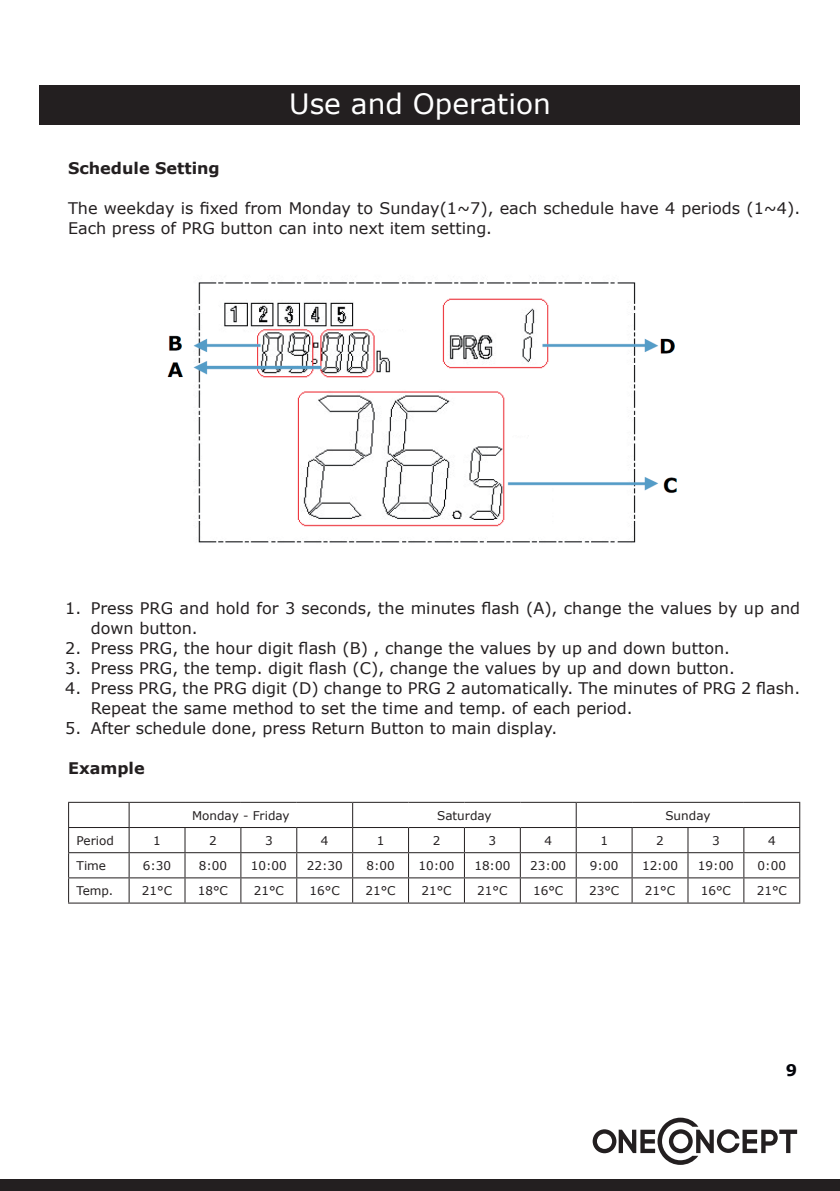
<style>
.page{position:relative;width:840px;height:1191px;background:#fff}
.page>*{position:absolute;margin:0;border:0;box-sizing:border-box;transform-origin:0 0}
.t1{font:28px "Verdana";color:#fff}
.t2{font:16px/20px "Verdana";color:#231f20}
.t3{font:700 16px "Verdana";color:#231f20}
.t4{font:700 16px "Verdana";color:#03040a}
.t5{font:12px "Verdana";color:#231f20}
</style>
<div class="page">
<svg style="left:0;top:1179px;width:1px;height:12px"></svg>
<div style="left:1px;top:1179px;width:838px;height:12px;background:#231f20"></div>
<svg style="left:592px;top:1117px;width:204px;height:47px"></svg>
<div style="left:40px;top:85px;width:759px;height:40px;background:#231f20"></div>
<hr style="left:68px;top:802px;width:61px;height:1px;background:#231f20">
<hr style="left:129px;top:802px;width:56px;height:1px;background:#231f20">
<hr style="left:185px;top:802px;width:56px;height:1px;background:#231f20">
<hr style="left:241px;top:802px;width:55px;height:1px;background:#231f20">
<hr style="left:296px;top:802px;width:56px;height:1px;background:#231f20">
<hr style="left:352px;top:802px;width:56px;height:1px;background:#231f20">
<hr style="left:408px;top:802px;width:56px;height:1px;background:#231f20">
<hr style="left:464px;top:802px;width:56px;height:1px;background:#231f20">
<hr style="left:520px;top:802px;width:56px;height:1px;background:#231f20">
<hr style="left:576px;top:802px;width:55px;height:1px;background:#231f20">
<hr style="left:631px;top:802px;width:56px;height:1px;background:#231f20">
<hr style="left:687px;top:802px;width:56px;height:1px;background:#231f20">
<hr style="left:743px;top:802px;width:56px;height:1px;background:#231f20">
<hr style="left:68px;top:827px;width:61px;height:1px;background:#231f20">
<hr style="left:129px;top:827px;width:56px;height:1px;background:#231f20">
<hr style="left:185px;top:827px;width:56px;height:1px;background:#231f20">
<hr style="left:241px;top:827px;width:55px;height:1px;background:#231f20">
<hr style="left:296px;top:827px;width:56px;height:1px;background:#231f20">
<hr style="left:352px;top:827px;width:56px;height:1px;background:#231f20">
<hr style="left:408px;top:827px;width:56px;height:1px;background:#231f20">
<hr style="left:464px;top:827px;width:56px;height:1px;background:#231f20">
<hr style="left:520px;top:827px;width:56px;height:1px;background:#231f20">
<hr style="left:576px;top:827px;width:55px;height:1px;background:#231f20">
<hr style="left:631px;top:827px;width:56px;height:1px;background:#231f20">
<hr style="left:687px;top:827px;width:56px;height:1px;background:#231f20">
<hr style="left:743px;top:827px;width:56px;height:1px;background:#231f20">
<hr style="left:68px;top:852px;width:61px;height:1px;background:#231f20">
<hr style="left:129px;top:852px;width:56px;height:1px;background:#231f20">
<hr style="left:185px;top:852px;width:56px;height:1px;background:#231f20">
<hr style="left:241px;top:852px;width:55px;height:1px;background:#231f20">
<hr style="left:296px;top:852px;width:56px;height:1px;background:#231f20">
<hr style="left:352px;top:852px;width:56px;height:1px;background:#231f20">
<hr style="left:408px;top:852px;width:56px;height:1px;background:#231f20">
<hr style="left:464px;top:852px;width:56px;height:1px;background:#231f20">
<hr style="left:520px;top:852px;width:56px;height:1px;background:#231f20">
<hr style="left:576px;top:852px;width:55px;height:1px;background:#231f20">
<hr style="left:631px;top:852px;width:56px;height:1px;background:#231f20">
<hr style="left:687px;top:852px;width:56px;height:1px;background:#231f20">
<hr style="left:743px;top:852px;width:56px;height:1px;background:#231f20">
<hr style="left:68px;top:877px;width:61px;height:1px;background:#231f20">
<svg style="left:68px;top:803px;width:1px;height:99px"></svg>
<hr style="left:129px;top:877px;width:56px;height:1px;background:#231f20">
<svg style="left:128px;top:803px;width:1px;height:99px"></svg>
<hr style="left:185px;top:877px;width:56px;height:1px;background:#231f20">
<svg style="left:184px;top:828px;width:1px;height:74px"></svg>
<hr style="left:241px;top:877px;width:55px;height:1px;background:#231f20">
<svg style="left:240px;top:828px;width:1px;height:74px"></svg>
<hr style="left:296px;top:877px;width:56px;height:1px;background:#231f20">
<svg style="left:296px;top:828px;width:1px;height:74px"></svg>
<hr style="left:352px;top:877px;width:56px;height:1px;background:#231f20">
<svg style="left:352px;top:803px;width:1px;height:99px"></svg>
<hr style="left:408px;top:877px;width:56px;height:1px;background:#231f20">
<svg style="left:408px;top:828px;width:1px;height:74px"></svg>
<hr style="left:464px;top:877px;width:56px;height:1px;background:#231f20">
<svg style="left:463px;top:828px;width:1px;height:74px"></svg>
<hr style="left:520px;top:877px;width:56px;height:1px;background:#231f20">
<svg style="left:519px;top:828px;width:1px;height:74px"></svg>
<hr style="left:576px;top:877px;width:55px;height:1px;background:#231f20">
<svg style="left:575px;top:803px;width:1px;height:99px"></svg>
<hr style="left:631px;top:877px;width:56px;height:1px;background:#231f20">
<svg style="left:631px;top:828px;width:1px;height:74px"></svg>
<hr style="left:687px;top:877px;width:56px;height:1px;background:#231f20">
<svg style="left:687px;top:828px;width:1px;height:74px"></svg>
<hr style="left:743px;top:877px;width:56px;height:1px;background:#231f20">
<svg style="left:743px;top:828px;width:1px;height:74px"></svg>
<hr style="left:68px;top:902px;width:61px;height:1px;background:#231f20">
<hr style="left:129px;top:902px;width:56px;height:1px;background:#231f20">
<hr style="left:185px;top:902px;width:56px;height:1px;background:#231f20">
<hr style="left:241px;top:902px;width:55px;height:1px;background:#231f20">
<hr style="left:296px;top:902px;width:56px;height:1px;background:#231f20">
<hr style="left:352px;top:902px;width:56px;height:1px;background:#231f20">
<hr style="left:408px;top:902px;width:56px;height:1px;background:#231f20">
<hr style="left:464px;top:902px;width:56px;height:1px;background:#231f20">
<hr style="left:520px;top:902px;width:56px;height:1px;background:#231f20">
<hr style="left:576px;top:902px;width:55px;height:1px;background:#231f20">
<hr style="left:631px;top:902px;width:56px;height:1px;background:#231f20">
<hr style="left:687px;top:902px;width:56px;height:1px;background:#231f20">
<hr style="left:743px;top:902px;width:56px;height:1px;background:#231f20">
<img style="left:167px;top:282px;width:510px;height:261px">
<h1 class="t1" style="left:289px;top:84px;width:263px">Use and Operation</h1>
<p class="t3" style="left:68px;top:156px;width:153px">Schedule Setting</p>
<p class="t2" style="left:68px;top:198px;width:733px">The weekday is fixed from Monday to Sunday(1~7), each schedule have 4 periods (1~4).<br>Each press of PRG button can into next item setting.</p>
<p class="t2" style="left:91px;top:598px;width:710px;text-indent:-26px">1. Press PRG and hold for 3 seconds, the minutes flash (A), change the values by up and down button.</p>
<p class="t2" style="left:65px;top:638px;width:666px">2. Press PRG, the hour digit flash (B) , change the values by up and down button.</p>
<p class="t2" style="left:65px;top:658px;width:670px">3. Press PRG, the temp. digit flash (C), change the values by up and down button.</p>
<p class="t2" style="left:91px;top:678px;width:710px;text-indent:-26px">4. Press PRG, the PRG digit (D) change to PRG 2 automatically. The minutes of PRG 2 flash.<br>Repeat the same method to set the time and temp. of each period.</p>
<p class="t2" style="left:65px;top:718px;width:493px">5. After schedule done, press Return Button to main display.</p>
<p class="t3" style="left:68px;top:756px;width:78px">Example</p>
<p class="t5" style="left:192px;top:807px;width:99px">Monday - Friday</p>
<p class="t5" style="left:437px;top:807px;width:56px">Saturday</p>
<p class="t5" style="left:665px;top:807px;width:47px">Sunday</p>
<p class="t5" style="left:77px;top:832px;width:39px">Period</p>
<p class="t5" style="left:153px;top:832px;width:9px">1</p>
<p class="t5" style="left:209px;top:832px;width:9px">2</p>
<p class="t5" style="left:265px;top:832px;width:9px">3</p>
<p class="t5" style="left:321px;top:832px;width:9px">4</p>
<p class="t5" style="left:376px;top:832px;width:9px">1</p>
<p class="t5" style="left:432px;top:832px;width:9px">2</p>
<p class="t5" style="left:488px;top:832px;width:9px">3</p>
<p class="t5" style="left:544px;top:832px;width:9px">4</p>
<p class="t5" style="left:600px;top:832px;width:9px">1</p>
<p class="t5" style="left:655px;top:832px;width:9px">2</p>
<p class="t5" style="left:711px;top:832px;width:9px">3</p>
<p class="t5" style="left:767px;top:832px;width:9px">4</p>
<p class="t5" style="left:77px;top:857px;width:31px">Time</p>
<p class="t5" style="left:143px;top:857px;width:30px">6:30</p>
<p class="t5" style="left:199px;top:857px;width:30px">8:00</p>
<p class="t5" style="left:251px;top:857px;width:37px">10:00</p>
<p class="t5" style="left:306px;top:857px;width:37px">22:30</p>
<p class="t5" style="left:366px;top:857px;width:30px">8:00</p>
<p class="t5" style="left:418px;top:857px;width:37px">10:00</p>
<p class="t5" style="left:474px;top:857px;width:37px">18:00</p>
<p class="t5" style="left:530px;top:857px;width:37px">23:00</p>
<p class="t5" style="left:589px;top:857px;width:30px">9:00</p>
<p class="t5" style="left:641px;top:857px;width:37px">12:00</p>
<p class="t5" style="left:697px;top:857px;width:37px">19:00</p>
<p class="t5" style="left:757px;top:857px;width:30px">0:00</p>
<p class="t5" style="left:77px;top:882px;width:38px">Temp.</p>
<p class="t5" style="left:142px;top:882px;width:32px">21°C</p>
<p class="t5" style="left:198px;top:882px;width:32px">18°C</p>
<p class="t5" style="left:253px;top:882px;width:32px">21°C</p>
<p class="t5" style="left:309px;top:882px;width:32px">16°C</p>
<p class="t5" style="left:365px;top:882px;width:32px">21°C</p>
<p class="t5" style="left:421px;top:882px;width:32px">21°C</p>
<p class="t5" style="left:477px;top:882px;width:32px">21°C</p>
<p class="t5" style="left:533px;top:882px;width:32px">16°C</p>
<p class="t5" style="left:588px;top:882px;width:32px">23°C</p>
<p class="t5" style="left:644px;top:882px;width:32px">21°C</p>
<p class="t5" style="left:700px;top:882px;width:32px">16°C</p>
<p class="t5" style="left:756px;top:882px;width:32px">21°C</p>
<p class="t4" style="left:785px;top:1058px;width:13px">9</p>
</div>
